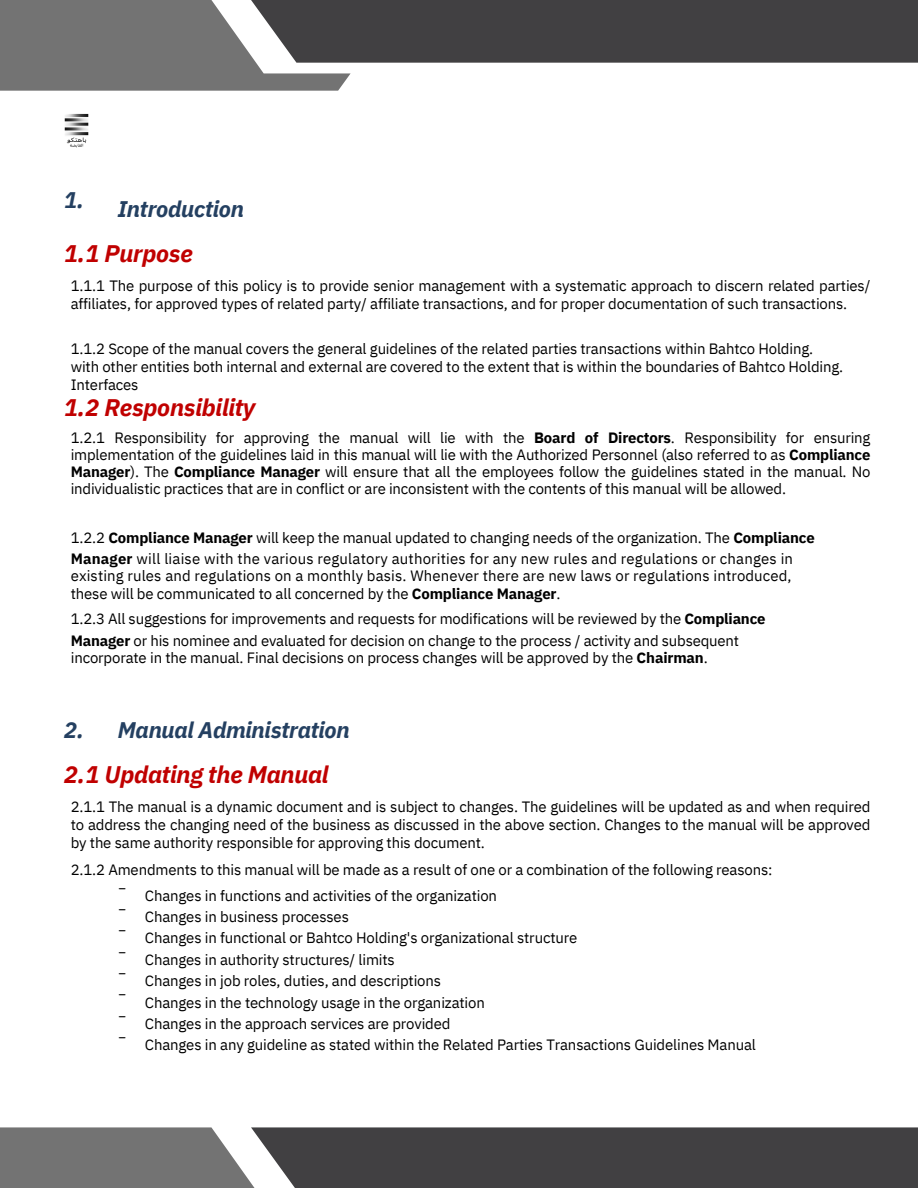
<style>
.page{position:relative;width:918px;height:1188px;background:#fff}
.page>*{position:absolute;margin:0;border:0;box-sizing:border-box;transform-origin:0 0}
.t1{font:italic 700 24px "IBM Plex Sans";letter-spacing:-.01em;color:#c00000}
.t2{font:italic 700 22.5px "IBM Plex Sans";letter-spacing:-.01em;color:#244061}
.t3{font:15px/18px "IBM Plex Sans";letter-spacing:-.01em;color:#000;text-align:justify}
.t4{font:15px "IBM Plex Sans";letter-spacing:.01em;color:#000}
.t5{font:15px "Courier Prime";color:#000}
.s1{font-weight:700}
</style>
<div class="page">
<svg style="left:0;top:0;width:918px;height:91px"></svg>
<svg style="left:0;top:1127px;width:918px;height:61px;background:#575657"></svg>
<img style="left:64px;top:113px;width:25px;height:35px">
<h1 class="t2" style="left:64px;top:185px;width:22px">1.</h1>
<h1 class="t2" style="left:118px;top:194px;width:128px">Introduction</h1>
<p class="t1" style="left:64px;top:237px;width:130px">1.1 Purpose</p>
<h1 class="t3" style="left:71px;top:276px;width:801px">1.1.1 The purpose of this policy is to provide senior management with a systematic approach to discern related parties/ affiliates, for approved types of related party/ affiliate transactions, and for proper documentation of such transactions.</h1>
<p class="t3" style="left:71px;top:339px;width:744px">1.1.2 Scope of the manual covers the general guidelines of the related parties transactions within Bahtco Holding.</p>
<p class="t3" style="left:71px;top:375px;width:69px">Interfaces</p>
<p class="t3" style="left:71px;top:357px;width:774px">with other entities both internal and external are covered to the extent that is within the boundaries of Bahtco Holding.</p>
<p class="t1" style="left:64px;top:391px;width:193px">1.2 Responsibility</p>
<p class="t3" style="left:71px;top:429px;width:801px;line-height:16.8px">1.2.1 Responsibility for approving the manual will lie with the <span class="s1">Board of Directors</span>. Responsibility for ensuring implementation of the guidelines laid in this manual will lie with the Authorized Personnel (also referred to as <span class="s1">Compliance Manager</span>). The <span class="s1">Compliance Manager</span> will ensure that all the employees follow the guidelines stated in the manual. No individualistic practices that are in conflict or are inconsistent with the contents of this manual will be allowed.</p>
<p class="t3" style="left:71px;top:528px;width:746px">1.2.2 <span class="s1">Compliance Manager</span> will keep the manual updated to changing needs of the organization. The <span class="s1">Compliance</span></p>
<p class="t4" style="left:71px;top:549px;width:724px"><span class="s1">Manager</span> will liaise with the various regulatory authorities for any new rules and regulations or changes in</p>
<p class="t4" style="left:71px;top:566px;width:722px">existing rules and regulations on a monthly basis. Whenever there are new laws or regulations introduced,</p>
<p class="t3" style="left:71px;top:585px;width:491px">these will be communicated to all concerned by the <span class="s1">Compliance Manager</span>.</p>
<p class="t3" style="left:71px;top:609px;width:696px">1.2.3 All suggestions for improvements and requests for modifications will be reviewed by the <span class="s1">Compliance</span></p>
<p class="t3" style="left:71px;top:631px;width:670px"><span class="s1">Manager</span> or his nominee and evaluated for decision on change to the process / activity and subsequent</p>
<p class="t3" style="left:71px;top:648px;width:639px">incorporate in the manual. Final decisions on process changes will be approved by the <span class="s1">Chairman</span>.</p>
<p class="t2" style="left:64px;top:715px;width:22px">2.</p>
<h1 class="t2" style="left:118px;top:715px;width:233px">Manual Administration</h1>
<p class="t1" style="left:64px;top:758px;width:266px">2.1 Updating the Manual</p>
<p class="t3" style="left:71px;top:797px;width:801px">2.1.1 The manual is a dynamic document and is subject to changes. The guidelines will be updated as and when required to address the changing need of the business as discussed in the above section. Changes to the manual will be approved by the same authority responsible for approving this document.</p>
<p class="t3" style="left:71px;top:860px;width:703px">2.1.2 Amendments to this manual will be made as a result of one or a combination of the following reasons:</p>
<p class="t5" style="left:118px;top:881px;width:10px">-</p>
<p class="t5" style="left:118px;top:902px;width:10px">-</p>
<p class="t5" style="left:118px;top:924px;width:10px">-</p>
<p class="t5" style="left:118px;top:945px;width:10px">-</p>
<h1 class="t5" style="left:118px;top:966px;width:10px">-</h1>
<h1 class="t5" style="left:118px;top:988px;width:10px">-</h1>
<h1 class="t5" style="left:118px;top:1009px;width:10px">-</h1>
<p class="t5" style="left:118px;top:1030px;width:10px">-</p>
<p class="t3" style="left:145px;top:886px;width:354px">Changes in functions and activities of the organization</p>
<p class="t3" style="left:145px;top:907px;width:206px">Changes in business processes</p>
<p class="t3" style="left:145px;top:929px;width:434px">Changes in functional or Bahtco Holding's organizational structure</p>
<p class="t3" style="left:145px;top:950px;width:251px">Changes in authority structures/ limits</p>
<p class="t3" style="left:145px;top:972px;width:298px">Changes in job roles, duties, and descriptions</p>
<p class="t3" style="left:145px;top:993px;width:342px">Changes in the technology usage in the organization</p>
<p class="t3" style="left:145px;top:1014px;width:307px">Changes in the approach services are provided</p>
<p class="t3" style="left:145px;top:1036px;width:613px">Changes in any guideline as stated within the Related Parties Transactions Guidelines Manual</p>
</div>
